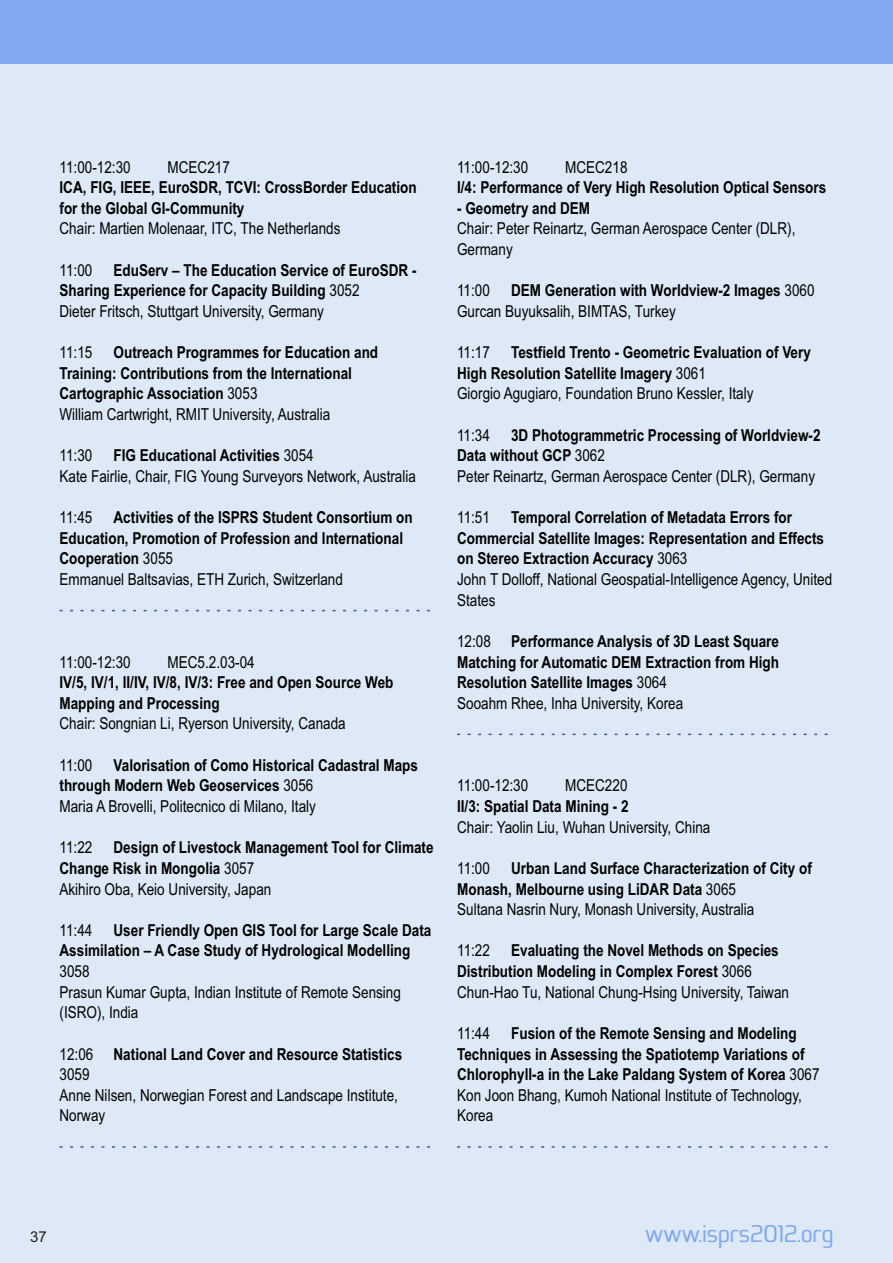
<style>
.page{position:relative;width:893px;height:1263px;background:#dee9f7}
.page>*{position:absolute;margin:0;border:0;box-sizing:border-box;transform-origin:0 0}
.t1{font:24px "Bentwood";color:#82a8f0}
.t2{font:700 16.5px/20.5px "Arial Narrow";color:#000}
.t3{font:16.5px/20.5px "Arial Narrow";color:#000}
.t4{font:15px "Arial";color:#231f20}
.s1{font-weight:400}
.s2{font-weight:700}
</style>
<div class="page">
<div style="left:0;top:0;width:893px;height:64px;background:#82a8f0"></div>
<svg style="left:60px;top:610px;width:370px;height:1px"></svg>
<svg style="left:60px;top:1146px;width:370px;height:2px"></svg>
<svg style="left:457px;top:734px;width:371px;height:1px"></svg>
<svg style="left:457px;top:1146px;width:371px;height:2px"></svg>
<p class="t3" style="left:60px;top:158px;width:73px">11:00-12:30</p>
<p class="t3" style="left:168px;top:158px;width:64px">MCEC217</p>
<p class="t2" style="left:60px;top:179px;width:359px">ICA, FIG, IEEE, EuroSDR, TCVI: CrossBorder Education for the Global GI-Community</p>
<p class="t3" style="left:60px;top:220px;width:283px">Chair: Martien Molenaar, ITC, The Netherlands</p>
<p class="t3" style="left:60px;top:261px;width:34px">11:00</p>
<p class="t2" style="left:60px;top:261px;width:359px;text-indent:54px">EduServ – The Education Service of EuroSDR -<br>Sharing Experience for Capacity Building <span class="s1">3052<br>Dieter Fritsch, Stuttgart University, Germany</span></p>
<p class="t3" style="left:60px;top:344px;width:34px">11:15</p>
<p class="t2" style="left:60px;top:344px;width:320px;text-indent:54px">Outreach Programmes for Education and Training: Contributions from the International Cartographic Association <span class="s1">3053<br>William Cartwright, RMIT University, Australia</span></p>
<p class="t3" style="left:60px;top:447px;width:34px">11:30</p>
<p class="t3" style="left:60px;top:447px;width:358px;text-indent:54px"><span class="s2">FIG Educational Activities</span> 3054<br>Kate Fairlie, Chair, FIG Young Surveyors Network, Australia</p>
<p class="t3" style="left:60px;top:509px;width:34px">11:45</p>
<p class="t2" style="left:60px;top:509px;width:355px;text-indent:54px">Activities of the ISPRS Student Consortium on Education, Promotion of Profession and International Cooperation <span class="s1">3055<br>Emmanuel Baltsavias, ETH Zurich, Switzerland</span></p>
<p class="t3" style="left:60px;top:653px;width:73px">11:00-12:30</p>
<p class="t3" style="left:168px;top:653px;width:89px">MEC5.2.03-04</p>
<p class="t2" style="left:60px;top:674px;width:335px">IV/5, IV/1, II/IV, IV/8, IV/3: Free and Open Source Web<br>Mapping and Processing</p>
<p class="t3" style="left:60px;top:715px;width:288px">Chair: Songnian Li, Ryerson University, Canada</p>
<p class="t3" style="left:60px;top:756px;width:34px">11:00</p>
<p class="t2" style="left:60px;top:756px;width:360px;text-indent:54px">Valorisation of Como Historical Cadastral Maps through Modern Web Geoservices <span class="s1">3056<br>Maria A Brovelli, Politecnico di Milano, Italy</span></p>
<p class="t3" style="left:60px;top:839px;width:34px">11:22</p>
<p class="t2" style="left:60px;top:839px;width:376px;text-indent:54px">Design of Livestock Management Tool for Climate<br>Change Risk in Mongolia <span class="s1">3057<br>Akihiro Oba, Keio University, Japan</span></p>
<p class="t3" style="left:60px;top:921px;width:34px">11:44</p>
<p class="t2" style="left:60px;top:921px;width:373px;text-indent:54px">User Friendly Open GIS Tool for Large Scale Data<br>Assimilation – A Case Study of Hydrological Modelling</p>
<p class="t3" style="left:60px;top:962px;width:343px">3058<br>Prasun Kumar Gupta, Indian Institute of Remote Sensing (ISRO), India</p>
<p class="t3" style="left:60px;top:1045px;width:344px">12:06 <span class="s2">National Land Cover and Resource Statistics<br></span>3059<br>Anne Nilsen, Norwegian Forest and Landscape Institute,<br>Norway</p>
<p class="t3" style="left:457px;top:158px;width:73px">11:00-12:30</p>
<p class="t3" style="left:565px;top:158px;width:64px">MCEC218</p>
<p class="t2" style="left:457px;top:179px;width:371px">I/4: Performance of Very High Resolution Optical Sensors</p>
<p class="t2" style="left:457px;top:199px;width:135px">- Geometry and DEM</p>
<p class="t3" style="left:457px;top:220px;width:340px">Chair: Peter Reinartz, German Aerospace Center (DLR),<br>Germany</p>
<p class="t3" style="left:457px;top:282px;width:34px">11:00</p>
<p class="t2" style="left:457px;top:282px;width:359px;text-indent:54px">DEM Generation with Worldview-2 Images <span class="s1">3060<br>Gurcan Buyuksalih, BIMTAS, Turkey</span></p>
<p class="t3" style="left:457px;top:344px;width:34px">11:17</p>
<p class="t2" style="left:457px;top:344px;width:355px;text-indent:54px">Testfield Trento - Geometric Evaluation of Very<br>High Resolution Satellite Imagery <span class="s1">3061<br>Giorgio Agugiaro, Foundation Bruno Kessler, Italy</span></p>
<p class="t3" style="left:457px;top:426px;width:34px">11:34</p>
<p class="t2" style="left:457px;top:426px;width:365px;text-indent:54px">3D Photogrammetric Processing of Worldview-2<br>Data without GCP <span class="s1">3062<br>Peter Reinartz, German Aerospace Center (DLR), Germany</span></p>
<p class="t3" style="left:457px;top:509px;width:34px">11:51</p>
<p class="t2" style="left:457px;top:509px;width:377px;text-indent:54px">Temporal Correlation of Metadata Errors for Commercial Satellite Images: Representation and Effects on Stereo Extraction Accuracy <span class="s1">3063<br>John T Dolloff, National Geospatial-Intelligence Agency, United States</span></p>
<p class="t2" style="left:457px;top:632px;width:323px"><span class="s1">12:08</span> Performance Analysis of 3D Least Square Matching for Automatic DEM Extraction from High Resolution Satellite Images <span class="s1">3064<br>Sooahm Rhee, Inha University, Korea</span></p>
<p class="t3" style="left:457px;top:777px;width:73px">11:00-12:30</p>
<p class="t3" style="left:565px;top:777px;width:64px">MCEC220</p>
<p class="t2" style="left:457px;top:797px;width:173px">II/3: Spatial Data Mining - 2</p>
<p class="t3" style="left:457px;top:818px;width:255px">Chair: Yaolin Liu, Wuhan University, China</p>
<p class="t3" style="left:457px;top:859px;width:34px">11:00</p>
<p class="t2" style="left:457px;top:859px;width:356px;text-indent:54px">Urban Land Surface Characterization of City of<br>Monash, Melbourne using LiDAR Data <span class="s1">3065<br>Sultana Nasrin Nury, Monash University, Australia</span></p>
<p class="t3" style="left:457px;top:942px;width:34px">11:22</p>
<p class="t2" style="left:457px;top:942px;width:333px;text-indent:54px">Evaluating the Novel Methods on Species<br>Distribution Modeling in Complex Forest <span class="s1">3066<br>Chun-Hao Tu, National Chung-Hsing University, Taiwan</span></p>
<p class="t3" style="left:457px;top:1024px;width:34px">11:44</p>
<p class="t2" style="left:457px;top:1024px;width:364px;text-indent:54px">Fusion of the Remote Sensing and Modeling Techniques in Assessing the Spatiotemp Variations of Chlorophyll-a in the Lake Paldang System of Korea <span class="s1">3067<br>Kon Joon Bhang, Kumoh National Institute of Technology, Korea</span></p>
<p class="t4" style="left:30px;top:1231px;width:18px">37</p>
<h1 class="t1" style="left:645px;top:1224px;width:190px">www.isprs2012.org</h1>
</div>
